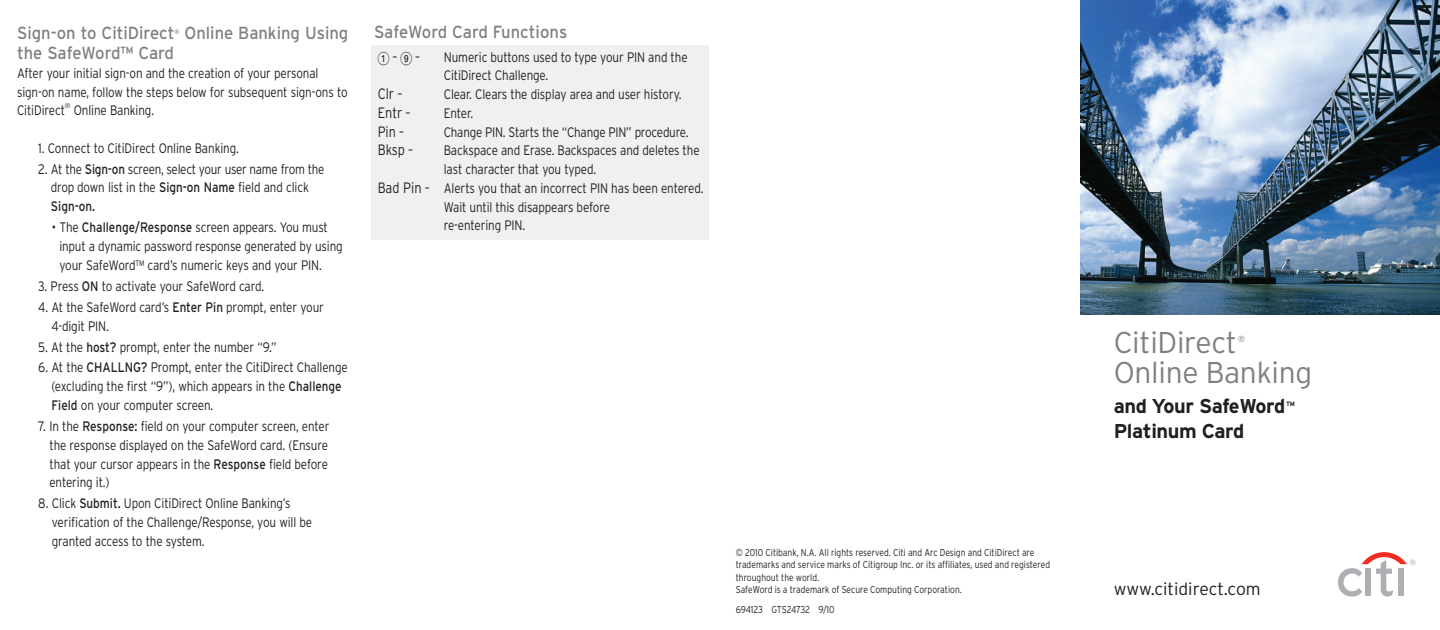
<style>
.page{position:relative;width:1440px;height:630px;background:#fff}
.page>*{position:absolute;margin:0;border:0;box-sizing:border-box;transform-origin:0 0}
.t1{font:300 30px "Interstate";letter-spacing:-.01em;color:#808083}
.t2{font:700 20px "Interstate";letter-spacing:-.02em;color:#231f20}
.t3{font:17.5px "Interstate";color:#808083;scale:.95 1}
.t4{font:300 17.5px "Interstate";color:#231f20}
.t5{font:300 15px "Interstate";color:#231f20;scale:.85 1}
.t6{font:300 13.75px/18.8px "Interstate";letter-spacing:-.01em;color:#231f20;scale:.85 1}
.t7{font:13.75px "European Pi Two";color:#231f20;scale:.85 1}
.t8{font:300 10px/12.5px "Interstate";color:#231f20;scale:.85 1}
.t9{font:300 10px "Interstate";letter-spacing:-.025em;color:#231f20;scale:.85 1}
.t10{font:300 8.75px "Interstate";color:#808083}
.t11{font:300 7px "Interstate";color:#231f20}
.t12{font:700 6.25px "Interstate";color:#231f20}
.t13{font:6.25px "Interstate";color:#808083;scale:.95 1}
.s1{font-weight:400}
.s2{font-family:"Interstate";font-weight:300}
.s3{font-size:13.75px}
.s4{font-size:15px}
</style>
<div class="page">
<div style="left:371px;top:45px;width:338px;height:195px;background:#f0f0f1"></div>
<svg style="left:1338px;top:552px;width:78px;height:45px"></svg>
<img style="left:1080px;top:0;width:360px;height:314px">
<p class="t3" style="left:17px;top:22px;width:167px">Sign-on to CitiDirect</p>
<p class="t13" style="left:175px;top:28px;width:7px">®</p>
<p class="t3" style="left:185px;top:22px;width:174px">Online Banking Using</p>
<p class="t3" style="left:17px;top:42px;width:167px">the SafeWord™ Card</p>
<p class="t6" style="left:17px;top:63px;width:390px">After your initial sign-on and the creation of your personal sign-on name, follow the steps below for subsequent sign-ons to<br>CitiDirect</p>
<p class="t11" style="left:65px;top:101px;width:7px">®</p>
<p class="t6" style="left:74px;top:101px;width:96px">Online Banking.</p>
<p class="t6" style="left:38px;top:138px;width:238px">1. Connect to CitiDirect Online Banking.</p>
<p class="t6" style="left:51px;top:159px;width:323px;text-indent:-13px">2. At the <span class="s1">Sign-on</span> screen, select your user name from the drop down list in the <span class="s1">Sign-on Name</span> field and click<br><span class="s1">Sign-on.</span></p>
<p class="t6" style="left:59px;top:218px;width:335px;text-indent:-7px">• The <span class="s1">Challenge/Response</span> screen appears. You must input a dynamic password response generated by using your SafeWord™ card’s numeric keys and your PIN.</p>
<p class="t6" style="left:38px;top:276px;width:267px">3. Press <span class="s1">ON</span> to activate your SafeWord card.</p>
<p class="t6" style="left:51px;top:297px;width:322px;text-indent:-13px">4. At the SafeWord card’s <span class="s1">Enter Pin</span> prompt, enter your<br>4-digit PIN.</p>
<p class="t6" style="left:38px;top:337px;width:282px">5. At the <span class="s1">host?</span> prompt, enter the number “9.”</p>
<p class="t6" style="left:51px;top:358px;width:350px;text-indent:-13px">6. At the <span class="s1">CHALLNG?</span> Prompt, enter the CitiDirect Challenge (excluding the first “9”), which appears in the <span class="s1">Challenge<br>Field</span> on your computer screen.</p>
<p class="t6" style="left:49px;top:417px;width:331px;text-align:justify;text-indent:-11px">7. In the <span class="s1">Response:</span> field on your computer screen, enter the response displayed on the SafeWord card. (Ensure that your cursor appears in the <span class="s1">Response</span> field before entering it.)</p>
<p class="t6" style="left:52px;top:494px;width:308px;text-indent:-14px">8. Click <span class="s1">Submit.</span> Upon CitiDirect Online Banking’s verification of the Challenge/Response, you will be granted access to the system.</p>
<p class="t3" style="left:374px;top:21px;width:205px">SafeWord Card Functions</p>
<p class="t7" style="left:378px;top:50px;width:51px">1<span class="s2">–</span>9 <span class="s2">–</span></p>
<p class="t6" style="left:444px;top:47px;width:288px">Numeric buttons used to type your PIN and the<br>CitiDirect Challenge.</p>
<p class="t5" style="left:378px;top:85px;width:30px">Clr <span class="s3">–</span></p>
<p class="t6" style="left:444px;top:85px;width:281px">Clear. Clears the display area and user history.</p>
<p class="t5" style="left:378px;top:104px;width:40px">Entr <span class="s3">–</span></p>
<p class="t6" style="left:444px;top:104px;width:36px">Enter.</p>
<p class="t5" style="left:378px;top:122px;width:33px">Pin <span class="s3">–</span></p>
<p class="t6" style="left:444px;top:122px;width:289px">Change PIN. Starts the “Change PIN” procedure.</p>
<p class="t5" style="left:378px;top:141px;width:43px">Bksp <span class="s3">–</span></p>
<p class="t6" style="left:444px;top:141px;width:303px">Backspace and Erase. Backspaces and deletes the</p>
<p class="t6" style="left:444px;top:160px;width:181px">last character that you typed.</p>
<p class="t6" style="left:378px;top:179px;width:385px"><span class="s4">Bad Pin</span> – Alerts you that an incorrect PIN has been entered.</p>
<p class="t6" style="left:444px;top:197px;width:197px">Wait until this disappears before</p>
<p class="t6" style="left:444px;top:216px;width:97px">re-entering PIN.</p>
<p class="t8" style="left:736px;top:546px;width:371px">© 2010 Citibank, N.A. All rights reserved. Citi and Arc Design and CitiDirect are trademarks and service marks of Citigroup Inc. or its affiliates, used and registered throughout the world.<br>SafeWord is a trademark of Secure Computing Corporation.</p>
<p class="t9" style="left:736px;top:604px;width:118px">694123 GTS24732 9/10</p>
<h1 class="t1" style="left:1114px;top:324px;width:125px">CitiDirect</h1>
<p class="t10" style="left:1238px;top:333px;width:9px">®</p>
<h1 class="t1" style="left:1114px;top:354px;width:200px">Online Banking</h1>
<h2 class="t2" style="left:1114px;top:393px;width:173px">and Your SafeWord</h2>
<p class="t12" style="left:1286px;top:400px;width:11px">TM</p>
<h2 class="t2" style="left:1114px;top:418px;width:132px">Platinum Card</h2>
<p class="t4" style="left:1114px;top:578px;width:149px">www.citidirect.com</p>
</div>
